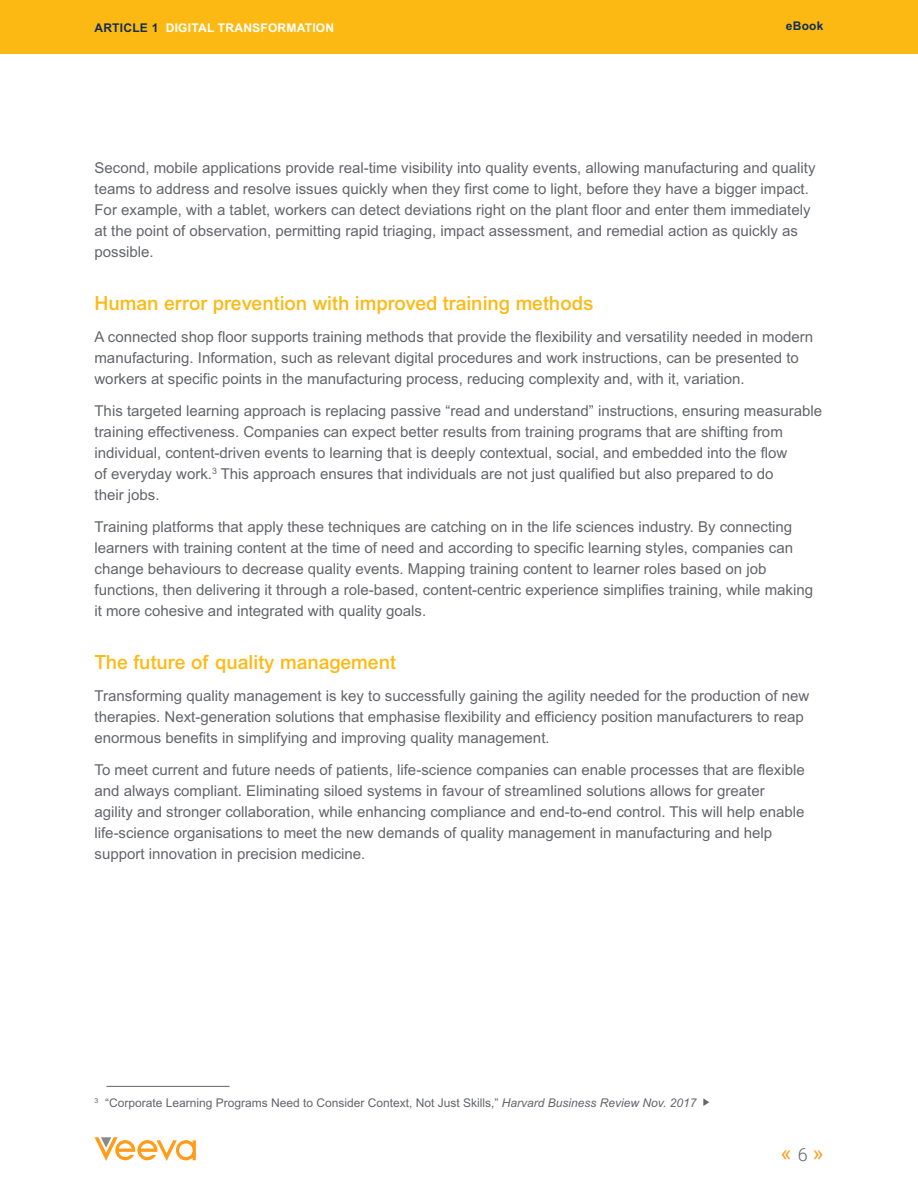
<style>
.page{position:relative;width:918px;height:1188px;background:#fff}
.page>*{position:absolute;margin:0;border:0;box-sizing:border-box;transform-origin:0 0}
.t1{font:22.5px "Roboto";color:#ff9d1b}
.Body{font:500 19.5px "Arial MT Std";color:#fdb913}
.Heading_2{font:500 19.5px "Arial MT Std";color:#fdb913}
.Body-2{font:15px/21px "Arial MT Std";color:#63656a}
.Footnote{font:12px "Arial MT Std";color:#63656a}
.Heading_1{font:700 12px "Arial MT Std";letter-spacing:.02em;color:#fff}
.Heading_1-2{font:700 12px "Arial MT Std";letter-spacing:.02em;color:#122e53}
.s1{color:#122e53}
.s2{font-style:italic}
.s3{font-weight:300;font-size:18px;color:#63656a}
</style>
<div class="page">
<svg style="left:94px;top:1137px;width:102px;height:24px"></svg>
<hr style="left:106px;top:1086px;width:124px;height:1px;background:#64656a">
<div style="left:0;top:0;width:918px;height:54px;background:#fdb913"></div>
<p class="Heading_1" style="left:94px;top:21px;width:241px"><span class="s1">ARTICLE 1</span> DIGITAL TRANSFORMATION</p>
<p class="Heading_1-2" style="left:786px;top:18px;width:39px">eBook</p>
<p class="Body-2" style="left:94px;top:157px;width:723px">Second, mobile applications provide real-time visibility into quality events, allowing manufacturing and quality teams to address and resolve issues quickly when they first come to light, before they have a bigger impact.<br>For example, with a tablet, workers can detect deviations right on the plant floor and enter them immediately at the point of observation, permitting rapid triaging, impact assessment, and remedial action as quickly as possible.</p>
<p class="Body" style="left:94px;top:292px;width:500px">Human error prevention with improved training methods</p>
<p class="Body-2" style="left:94px;top:326px;width:720px">A connected shop floor supports training methods that provide the flexibility and versatility needed in modern manufacturing. Information, such as relevant digital procedures and work instructions, can be presented to workers at specific points in the manufacturing process, reducing complexity and, with it, variation.</p>
<p class="Body-2" style="left:94px;top:400px;width:729px">This targeted learning approach is replacing passive “read and understand” instructions, ensuring measurable training effectiveness. Companies can expect better results from training programs that are shifting from individual, content-driven events to learning that is deeply contextual, social, and embedded into the flow<br>of everyday work.<sup>3</sup> This approach ensures that individuals are not just qualified but also prepared to do<br>their jobs.</p>
<p class="Body-2" style="left:94px;top:516px;width:720px">Training platforms that apply these techniques are catching on in the life sciences industry. By connecting learners with training content at the time of need and according to specific learning styles, companies can change behaviours to decrease quality events. Mapping training content to learner roles based on job functions, then delivering it through a role-based, content-centric experience simplifies training, while making it more cohesive and integrated with quality goals.</p>
<p class="Heading_2" style="left:94px;top:651px;width:303px">The future of quality management</p>
<p class="Body-2" style="left:94px;top:685px;width:716px">Transforming quality management is key to successfully gaining the agility needed for the production of new therapies. Next-generation solutions that emphasise flexibility and efficiency position manufacturers to reap enormous benefits in simplifying and improving quality management.</p>
<p class="Body-2" style="left:94px;top:759px;width:712px">To meet current and future needs of patients, life-science companies can enable processes that are flexible and always compliant. Eliminating siloed systems in favour of streamlined solutions allows for greater agility and stronger collaboration, while enhancing compliance and end-to-end control. This will help enable life-science organisations to meet the new demands of quality management in manufacturing and help support innovation in precision medicine.</p>
<p class="Footnote" style="left:94px;top:1096px;width:603px"><sup>3</sup> “Corporate Learning Programs Need to Consider Context, Not Just Skills,” <span class="s2">Harvard Business Review Nov. 2017</span></p>
<p class="t1" style="left:781px;top:1137px;width:44px">«<span class="s3">6</span>»</p>
</div>
